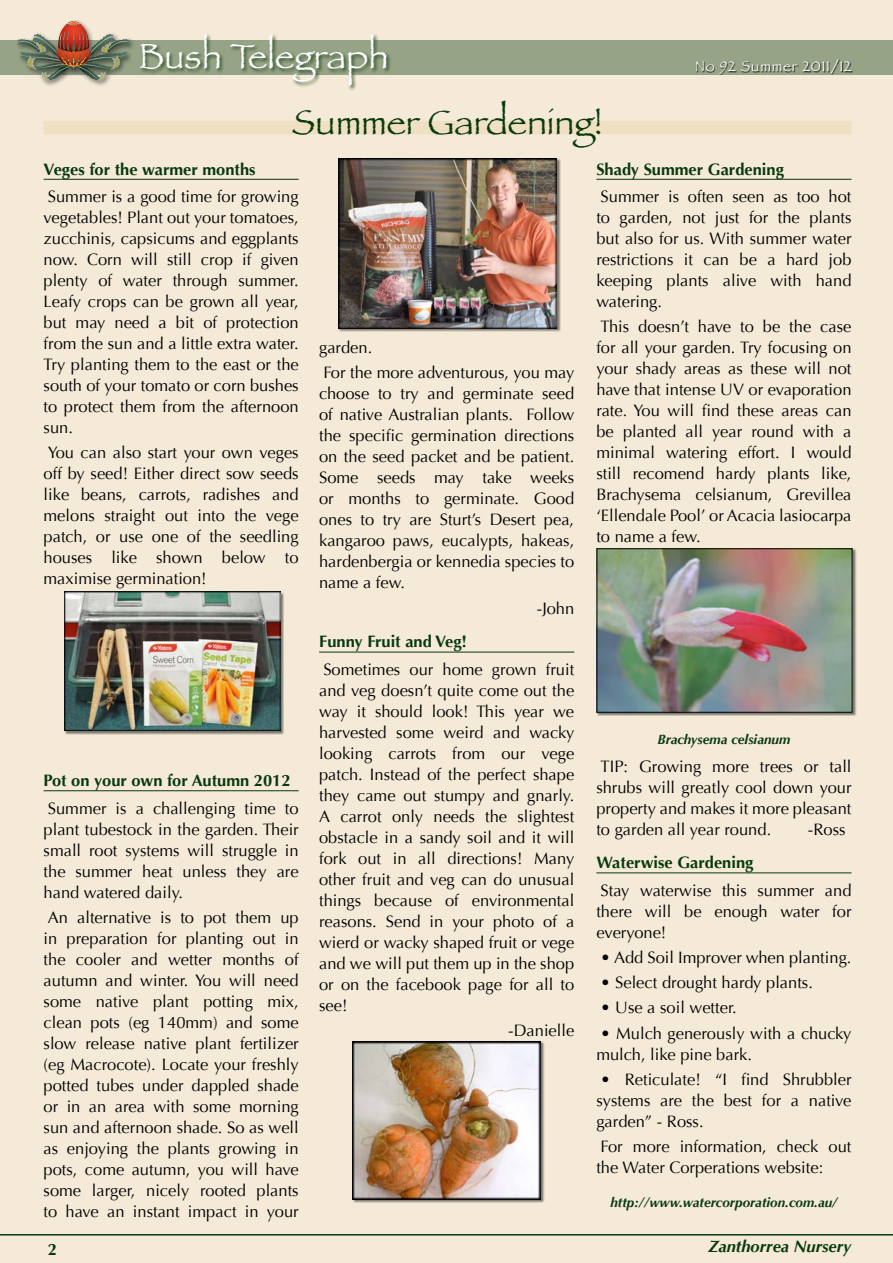
<style>
.page{position:relative;width:893px;height:1263px;background:#f5ead7}
.page>*{position:absolute;margin:0;border:0;box-sizing:border-box;transform-origin:0 0}
.t1{font:36px "Papyrus";color:#08390b}
.t2{font:36px "Papyrus";color:#fff}
.t3{font:16.5px/21px "Optima";color:#000;text-align:justify}
.t4{font:700 16.5px "Optima";color:#08390b}
.t5{font:italic 700 16.5px "Optima";color:#08390b}
.t6{font:15px "Papyrus";letter-spacing:.05em;color:#fff}
.t7{font:italic 700 13.5px "Optima";color:#08390b}
</style>
<div class="page">
<hr style="left:44px;top:179px;width:255px;height:1px;background:#08390b">
<hr style="left:44px;top:790px;width:255px;height:1px;background:#08390b">
<hr style="left:319px;top:652px;width:255px;height:1px;background:#08390b">
<hr style="left:596px;top:179px;width:255px;height:1px;background:#08390b">
<hr style="left:596px;top:872px;width:255px;height:1px;background:#08390b">
<div style="left:44px;top:121px;width:807px;height:13px;background:#f0e0c3"></div>
<div style="left:0;top:40px;width:893px;height:34px;background:#97a386"></div>
<hr style="left:0;top:1234px;width:893px;height:1px;background:#08390b">
<div style="left:138px;top:33px;width:254px;height:58px;background:#08390b;opacity:.75"></div>
<div style="left:696px;top:60px;width:156px;height:15px;background:#000;opacity:.75"></div>
<div style="left:15px;top:19px;width:121px;height:68px;background:#000;opacity:.5"></div>
<img style="left:17px;top:21px;width:113px;height:60px">
<div style="left:65px;top:592px;width:219px;height:142px;background:#000;opacity:.5"></div>
<img style="left:64px;top:592px;width:216px;height:139px">
<div style="left:353px;top:1041px;width:192px;height:162px;background:#000;opacity:.5"></div>
<img style="left:353px;top:1041px;width:188px;height:158px">
<div style="left:338px;top:158px;width:223px;height:174px;background:#000;opacity:.5"></div>
<img style="left:338px;top:158px;width:219px;height:170px">
<div style="left:597px;top:548px;width:259px;height:168px;background:#000;opacity:.5"></div>
<img style="left:599px;top:550px;width:251px;height:161px">
<div style="left:597px;top:548px;width:255px;height:165px;border:1px solid #000"></div>
<h1 class="t2" style="left:138px;top:34px;width:252px">Bush Telegraph</h1>
<h1 class="t1" style="left:292px;top:100px;width:312px">Summer Gardening!</h1>
<p class="t6" style="left:695px;top:57px;width:158px">No 92 Summer 2011/12</p>
<p class="t4" style="left:44px;top:162px;width:214px">Veges for the warmer months</p>
<p class="t3" style="left:44px;top:188px;width:257px">Summer is a good time for growing vegetables! Plant out your tomatoes, zucchinis, capsicums and eggplants now. Corn will still crop if given plenty of water through summer.<br>Leafy crops can be grown all year, but may need a bit of protection from the sun and a little extra water.<br>Try planting them to the east or the south of your tomato or corn bushes to protect them from the afternoon sun.</p>
<p class="t3" style="left:44px;top:444px;width:257px">You can also start your own veges off by seed! Either direct sow seeds like beans, carrots, radishes and melons straight out into the vege patch, or use one of the seedling houses like shown below to maximise germination!</p>
<p class="t4" style="left:44px;top:774px;width:249px">Pot on your own for Autumn 2012</p>
<p class="t3" style="left:44px;top:799px;width:257px">Summer is a challenging time to plant tubestock in the garden. Their small root systems will struggle in the summer heat unless they are hand watered daily.</p>
<p class="t3" style="left:44px;top:908px;width:257px">An alternative is to pot them up in preparation for planting out in the cooler and wetter months of autumn and winter. You will need some native plant potting mix, clean pots (eg 140mm) and some slow release native plant fertilizer (eg Macrocote). Locate your freshly potted tubes under dappled shade or in an area with some morning sun and afternoon shade. So as well as enjoying the plants growing in pots, come autumn, you will have some larger, nicely rooted plants to have an instant impact in your</p>
<p class="t3" style="left:319px;top:336px;width:257px;line-height:25.2px">garden.<br>For the more adventurous, you may</p>
<p class="t3" style="left:319px;top:385px;width:257px">choose to try and germinate seed of native Australian plants. Follow the specific germination directions on the seed packet and be patient.<br>Some seeds may take weeks or months to germinate. Good ones to try are Sturt’s Desert pea, kangaroo paws, eucalypts, hakeas, hardenbergia or kennedia species to name a few.</p>
<p class="t3" style="left:537px;top:599px;width:39px">-John</p>
<p class="t4" style="left:319px;top:635px;width:149px">Funny Fruit and Veg!</p>
<p class="t3" style="left:319px;top:660px;width:257px">Sometimes our home grown fruit and veg doesn’t quite come out the way it should look! This year we harvested some weird and wacky looking carrots from our vege patch. Instead of the perfect shape they came out stumpy and gnarly.<br>A carrot only needs the slightest obstacle in a sandy soil and it will fork out in all directions! Many other fruit and veg can do unusual things because of environmental reasons. Send in your photo of a wierd or wacky shaped fruit or vege and we will put them up in the shop or on the facebook page for all to see!</p>
<p class="t3" style="left:508px;top:1022px;width:68px">-Danielle</p>
<p class="t4" style="left:596px;top:162px;width:189px">Shady Summer Gardening</p>
<p class="t3" style="left:596px;top:188px;width:257px">Summer is often seen as too hot to garden, not just for the plants but also for us. With summer water restrictions it can be a hard job keeping plants alive with hand watering.</p>
<p class="t3" style="left:596px;top:318px;width:257px">This doesn’t have to be the case for all your garden. Try focusing on your shady areas as these will not have that intense UV or evaporation rate. You will find these areas can be planted all year round with a minimal watering effort. I would still recomend hardy plants like, Brachysema celsianum, Grevillea ‘Ellendale Pool’ or Acacia lasiocarpa to name a few.</p>
<p class="t7" style="left:657px;top:731px;width:134px">Brachysema celsianum</p>
<p class="t3" style="left:596px;top:757px;width:257px">TIP: Growing more trees or tall shrubs will greatly cool down your property and makes it more pleasant to garden all year round.</p>
<p class="t3" style="left:808px;top:820px;width:39px">-Ross</p>
<p class="t4" style="left:596px;top:856px;width:159px">Waterwise Gardening</p>
<p class="t3" style="left:596px;top:881px;width:257px">Stay waterwise this summer and there will be enough water for everyone!</p>
<p class="t3" style="left:601px;top:947px;width:252px">• Add Soil Improver when planting.</p>
<p class="t3" style="left:601px;top:972px;width:214px">• Select drought hardy plants.</p>
<p class="t3" style="left:601px;top:997px;width:138px">• Use a soil wetter.</p>
<p class="t3" style="left:596px;top:1023px;width:257px">• Mulch generously with a chucky mulch, like pine bark.</p>
<p class="t3" style="left:596px;top:1069px;width:257px">• Reticulate! “I find Shrubbler systems are the best for a native garden” - Ross.</p>
<p class="t3" style="left:596px;top:1138px;width:257px">For more information, check out the Water Corperations website:</p>
<p class="t7" style="left:610px;top:1194px;width:229px">http://www.watercorporation.com.au/</p>
<p class="t4" style="left:48px;top:1242px;width:11px">2</p>
<p class="t5" style="left:708px;top:1236px;width:145px">Zanthorrea Nursery</p>
</div>
